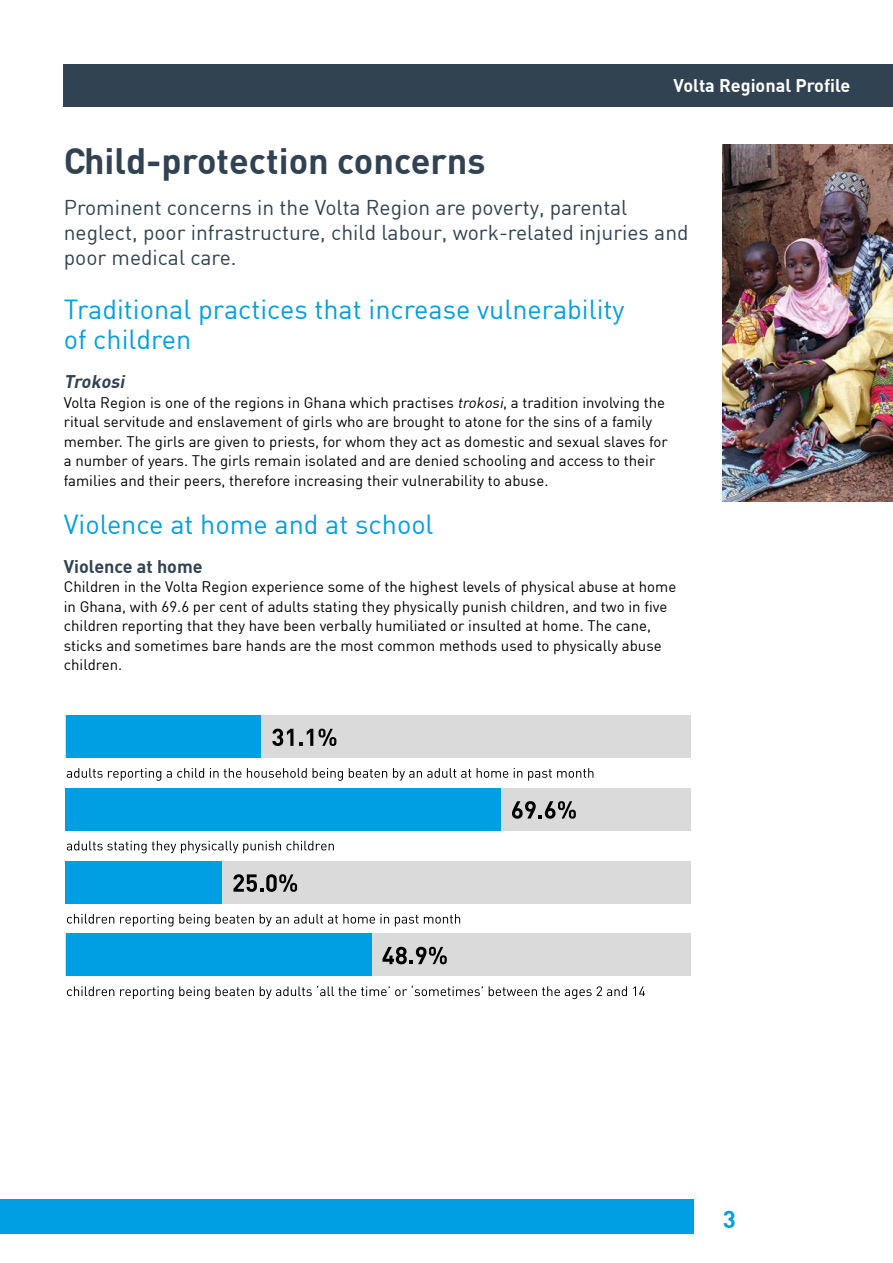
<style>
.page{position:relative;width:893px;height:1263px;background:#fff}
.page>*{position:absolute;margin:0;border:0;box-sizing:border-box;transform-origin:0 0}
.t1{font:700 36px "DINCE";color:#314353}
.t2{font:27px/30px "DINCE";color:#009fe3}
.t3{font:700 24px "DINCE";color:#009fe3}
.t4{font:21px/25.2px "DINCE";color:#314353}
.t5{font:700 18px "DINCE";color:#fff}
.t6{font:700 18px "DINCE";color:#314353}
.t7{font:italic 700 18px "DINCE";color:#314353}
.t8{font:15px/19.5px "DINCE";color:#000}
.s1{font-style:italic}
</style>
<div class="page">
<div style="left:0;top:1199px;width:693px;height:34px;background:#009fe3"></div>
<div style="left:64px;top:64px;width:829px;height:42px;background:#314353"></div>
<img style="left:723px;top:145px;width:170px;height:357px">
<div style="left:66px;top:715px;width:625px;height:43px;background:#dadada"></div>
<div style="left:66px;top:715px;width:194px;height:43px;background:#009fe3"></div>
<svg style="left:272px;top:729px;width:21px;height:17px"></svg>
<svg style="left:299px;top:729px;width:14px;height:17px"></svg>
<svg style="left:319px;top:729px;width:17px;height:17px"></svg>
<svg style="left:67px;top:768px;width:94px;height:13px"></svg>
<svg style="left:167px;top:768px;width:37px;height:10px"></svg>
<svg style="left:210px;top:768px;width:31px;height:10px"></svg>
<svg style="left:247px;top:768px;width:60px;height:10px"></svg>
<svg style="left:313px;top:768px;width:30px;height:13px"></svg>
<svg style="left:349px;top:768px;width:38px;height:10px"></svg>
<svg style="left:393px;top:768px;width:78px;height:12px"></svg>
<svg style="left:477px;top:768px;width:31px;height:10px"></svg>
<svg style="left:514px;top:768px;width:8px;height:10px"></svg>
<svg style="left:528px;top:768px;width:65px;height:13px"></svg>
<div style="left:66px;top:788px;width:625px;height:42px;background:#dadada"></div>
<div style="left:66px;top:788px;width:435px;height:42px;background:#009fe3"></div>
<svg style="left:512px;top:801px;width:64px;height:18px"></svg>
<svg style="left:67px;top:841px;width:267px;height:12px"></svg>
<div style="left:66px;top:861px;width:625px;height:42px;background:#dadada"></div>
<div style="left:66px;top:861px;width:156px;height:42px;background:#009fe3"></div>
<svg style="left:233px;top:874px;width:64px;height:18px"></svg>
<svg style="left:67px;top:914px;width:47px;height:10px"></svg>
<svg style="left:120px;top:914px;width:53px;height:12px"></svg>
<svg style="left:179px;top:914px;width:75px;height:12px"></svg>
<svg style="left:260px;top:914px;width:129px;height:12px"></svg>
<svg style="left:395px;top:914px;width:65px;height:12px"></svg>
<div style="left:66px;top:934px;width:625px;height:42px;background:#dadada"></div>
<div style="left:66px;top:934px;width:305px;height:42px;background:#009fe3"></div>
<svg style="left:382px;top:947px;width:65px;height:17px"></svg>
<svg style="left:67px;top:986px;width:47px;height:10px"></svg>
<svg style="left:120px;top:986px;width:53px;height:13px"></svg>
<svg style="left:179px;top:986px;width:75px;height:13px"></svg>
<svg style="left:260px;top:985px;width:223px;height:14px"></svg>
<svg style="left:489px;top:986px;width:138px;height:13px"></svg>
<svg style="left:633px;top:986px;width:12px;height:10px"></svg>
<h1 class="t1" style="left:64px;top:138px;width:423px">Child-protection concerns</h1>
<p class="t5" style="left:674px;top:73px;width:178px">Volta Regional Profile</p>
<h3 class="t4" style="left:64px;top:194px;width:626px">Prominent concerns in the Volta Region are poverty, parental neglect, poor infrastructure, child labour, work-related injuries and poor medical care.</h3>
<h2 class="t2" style="left:64px;top:294px;width:562px">Traditional practices that increase vulnerability of children</h2>
<p class="t7" style="left:64px;top:370px;width:66px">Trokosi</p>
<p class="t8" style="left:64px;top:392px;width:606px">Volta Region is one of the regions in Ghana which practises <span class="s1">trokosi</span>, a tradition involving the ritual servitude and enslavement of girls who are brought to atone for the sins of a family member. The girls are given to priests, for whom they act as domestic and sexual slaves for a number of years. The girls remain isolated and are denied schooling and access to their families and their peers, therefore increasing their vulnerability to abuse.</p>
<h2 class="t2" style="left:64px;top:508px;width:371px">Violence at home and at school</h2>
<p class="t6" style="left:64px;top:554px;width:140px">Violence at home</p>
<p class="t8" style="left:64px;top:577px;width:614px">Children in the Volta Region experience some of the highest levels of physical abuse at home in Ghana, with 69.6 per cent of adults stating they physically punish children, and two in five children reporting that they have been verbally humiliated or insulted at home. The cane, sticks and sometimes bare hands are the most common methods used to physically abuse children.</p>
<h3 class="t3" style="left:723px;top:1203px;width:15px">3</h3>
</div>
